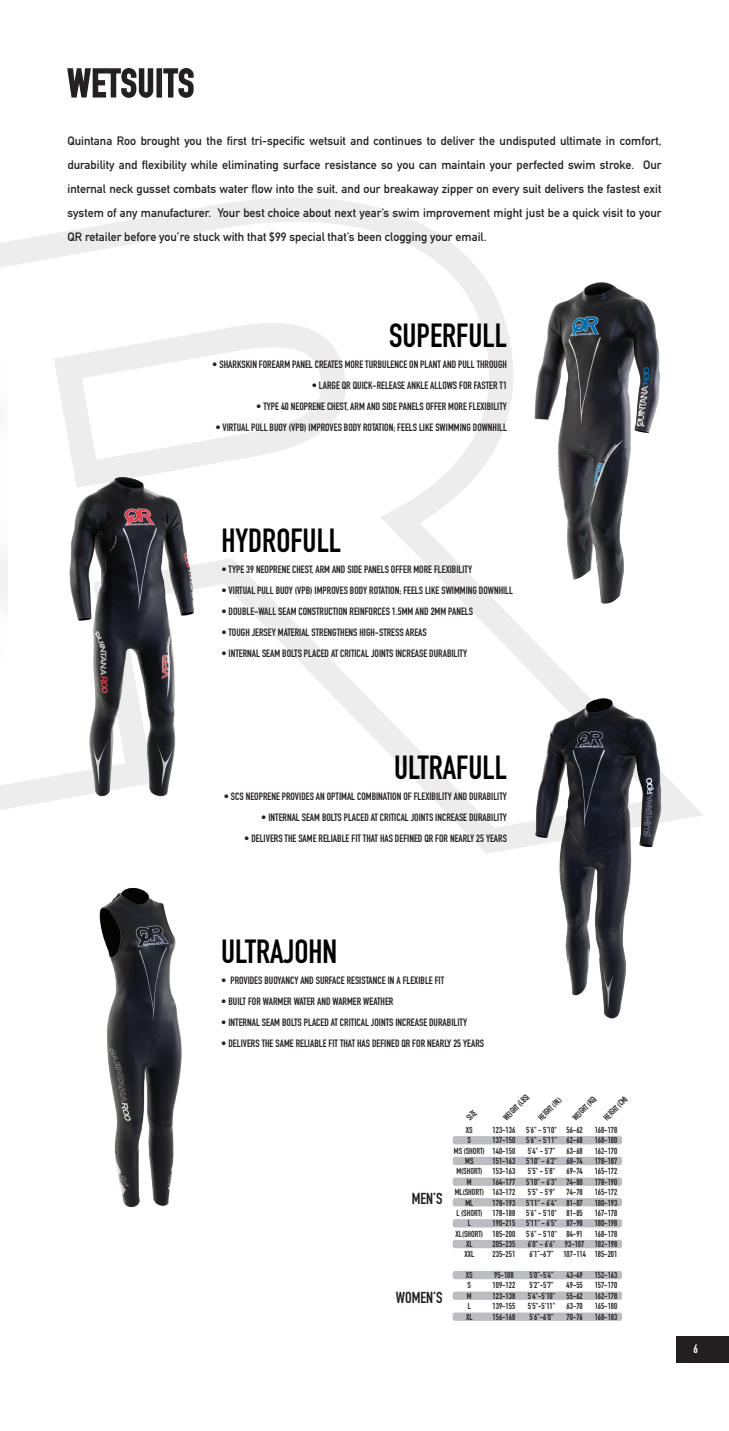
<style>
.page{position:relative;width:729px;height:1431px;background:#fff}
.page>*{position:absolute;margin:0;border:0;box-sizing:border-box;transform-origin:0 0}
.t1{font:39px "DIN Engschrift Std";color:#231f20}
.t2{font:33px "DIN Engschrift Std";color:#000}
.t3{font:15.6px "DIN Engschrift Std";color:#231f20}
.t4{font:12px/24px "DIN Mittelschrift Std";color:#231f20;text-align:justify}
.t5{font:12px "DIN Engschrift Std";color:#fff}
.t6{font:10.5px "DIN Engschrift Std";color:#231f20}
.t7{font:8.7px/10.4px "DIN Engschrift Std";color:#231f20;text-align:justify}
.t8{font:8.7px "DIN Engschrift Std";color:#231f20;scale:.92 1}
</style>
<div class="page">
<svg style="left:0;top:206px;width:588px;height:648px"></svg>
<img style="left:0;top:291px;width:8px;height:457px">
<div style="left:676px;top:1336px;width:53px;height:28px;background:#231f20"></div>
<svg style="left:67px;top:68px;width:87px;height:30px"></svg>
<div style="left:157px;top:68px;width:5px;height:30px;border:2px solid #231f20"></div>
<svg style="left:163px;top:68px;width:31px;height:30px"></svg>
<img style="left:530px;top:282px;width:130px;height:324px">
<img style="left:530px;top:697px;width:136px;height:322px">
<img style="left:59px;top:476px;width:143px;height:324px">
<img style="left:99px;top:888px;width:83px;height:319px">
<div style="left:453px;top:1136px;width:169px;height:8px;background:#bcbdc0;border-radius:2px"></div>
<div style="left:453px;top:1157px;width:169px;height:8px;background:#bcbdc0;border-radius:2px"></div>
<div style="left:453px;top:1178px;width:169px;height:8px;background:#bcbdc0;border-radius:2px"></div>
<div style="left:453px;top:1198px;width:169px;height:8px;background:#bcbdc0;border-radius:2px"></div>
<div style="left:453px;top:1219px;width:169px;height:8px;background:#bcbdc0;border-radius:2px"></div>
<div style="left:453px;top:1240px;width:169px;height:8px;background:#bcbdc0;border-radius:2px"></div>
<div style="left:453px;top:1271px;width:169px;height:8px;background:#bcbdc0;border-radius:2px"></div>
<div style="left:453px;top:1292px;width:169px;height:8px;background:#bcbdc0;border-radius:2px"></div>
<div style="left:453px;top:1313px;width:169px;height:8px;background:#bcbdc0;border-radius:2px"></div>
<h1 class="t1" style="left:68px;top:60px;width:128px">WETSUITS</h1>
<p class="t4" style="left:68px;top:129px;width:596px">Quintana Roo brought you the first tri-specific wetsuit and continues to deliver the undisputed ultimate in comfort, durability and flexibility while eliminating surface resistance so you can maintain your perfected swim stroke. Our internal neck gusset combats water flow into the suit, and our breakaway zipper on every suit delivers the fastest exit system of any manufacturer. Your best choice about next year’s swim improvement might just be a quick visit to your QR retailer before you’re stuck with that $99 special that’s been clogging your email.</p>
<h2 class="t2" style="left:389px;top:316px;width:119px">SUPERFULL</h2>
<p class="t6" style="left:212px;top:358px;width:296px">• SHARKSKIN FOREARM PANEL CREATES MORE TURB ULENCE ON PLANT AND PULL THROUGH</p>
<p class="t6" style="left:312px;top:379px;width:197px">• LARGE QR QUICK-RELEASE ANKLE ALLOWS FOR FASTER T1</p>
<p class="t6" style="left:256px;top:400px;width:240px">• TYPE 40 NEOPRENE CHEST, ARM AND SIDE PANELS OFFER MORE FLEXIBILITY</p>
<p class="t6" style="left:215px;top:421px;width:293px">• VIRTUAL PULL BUOY (VPB) IMPROVES BODY ROTATION; FEELS LIKE SWIMM ING DOWNHILL</p>
<h2 class="t2" style="left:221px;top:521px;width:121px">HYDROFULL</h2>
<p class="t6" style="left:221px;top:563px;width:240px">• TYPE 39 NEOPRENE CHEST, ARM AND SIDE PANELS OFFER MORE FLEXIBILITY</p>
<p class="t6" style="left:221px;top:584px;width:293px">• VIRTUAL PULL BUOY (VPB) IMPROVES BODY ROTATION; FEELS LIKE SWIMM ING DOWNHILL</p>
<p class="t6" style="left:221px;top:605px;width:253px">• DOUBLE-WALL SEAM CONSTRUCTION REINFORCES 1.5MM AND 2MM PANELS</p>
<p class="t6" style="left:221px;top:626px;width:203px">• TOUGH JERSEY MATERIAL STRENGTHENS HIGH-STRESS AREAS</p>
<p class="t6" style="left:221px;top:647px;width:247px">• INTERNAL SEAM BOLTS PLACED AT CRITICAL JOINTS INCREASE DURAB ILITY</p>
<h2 class="t2" style="left:394px;top:748px;width:114px">ULTRAFULL</h2>
<p class="t6" style="left:224px;top:790px;width:285px">• SCS NEOPRENE PROVIDES AN OPTIMAL COMBINATION OF FLEXIBILITY AND DURABILITY</p>
<p class="t6" style="left:261px;top:811px;width:247px">• INTERNAL SEAM BOLTS PLACED AT CRITICAL JOINTS INCREASE DURAB ILITY</p>
<p class="t6" style="left:244px;top:832px;width:256px">• DELIVERS THE SAM E RELIAB LE FIT THAT HAS DEFINED QR FOR NEARLY 25 YEARS</p>
<h2 class="t2" style="left:221px;top:932px;width:118px">ULTRAJOHN</h2>
<p class="t6" style="left:221px;top:974px;width:225px">• PROVIDES BUOYANCY AND SURFACE RESISTANCE IN A FLEXIBLE FIT</p>
<p class="t6" style="left:221px;top:995px;width:172px">• BUILT FOR WARM ER WATER AND WARM ER WEATHER</p>
<p class="t6" style="left:221px;top:1016px;width:247px">• INTERNAL SEAM BOLTS PLACED AT CRITICAL JOINTS INCREASE DURAB ILITY</p>
<p class="t6" style="left:221px;top:1037px;width:264px">• DELIVERS THE SAM E RELIAB LE FIT THAT HAS DEFINED QR FOR NEARLY 25 YEARS</p>
<h3 class="t3" style="left:412px;top:1190px;width:32px">MEN’S</h3>
<h3 class="t3" style="left:396px;top:1288px;width:48px">WOMEN’S</h3>
<p class="t8" style="left:464px;top:1115px;width:13px;rotate:-45deg">SIZE</p>
<p class="t7" style="left:454px;top:1125px;width:33px;text-align:center">XS<br>S<br>MS (SHORT)<br>MS<br>M(SHORT)<br>M<br>ML(SHORT)<br>ML<br>L (SHORT)<br>L<br>XL(SHORT)<br>XL<br>XXL</p>
<p class="t7" style="left:466px;top:1270px;width:8px;text-align:left">XS<br>S<br>M<br>L<br>XL</p>
<p class="t8" style="left:501px;top:1115px;width:37px;rotate:-45deg">WEIGHT (LBS.)</p>
<p class="t8" style="left:536px;top:1115px;width:33px;rotate:-45deg">HEIGHT (IN.)</p>
<p class="t8" style="left:570px;top:1115px;width:34px;rotate:-45deg">WEIGHT (KG.)</p>
<p class="t8" style="left:602px;top:1115px;width:34px;rotate:-45deg">HEIGHT (CM.)</p>
<p class="t7" style="left:493px;top:1125px;width:24px">123-136<br>137-150<br>140-150<br>151-163<br>153-163<br>164-177<br>163-172<br>178-193<br>178-188<br>190-215<br>185-200<br>205-235<br>235-251</p>
<p class="t7" style="left:493px;top:1270px;width:24px;text-align:left">95-108<br>109-122<br>123-138<br>139-155<br>156-168</p>
<p class="t7" style="left:526px;top:1125px;width:32px;text-align:center">5'6" - 5'10"<br>5'6" - 5'11"<br>5'4" - 5'7"<br>5'10" - 6'2"<br>5'5" - 5'8"<br>5'10" - 6'3"<br>5'5" - 5'9"<br>5'11" - 6'4"<br>5'6" - 5'10"<br>5'11" - 6'5"<br>5'6" - 5'10"<br>6'0" - 6'6"<br>6’1”-6’7”</p>
<p class="t7" style="left:528px;top:1270px;width:29px;text-align:left">5'0"-5'4"<br>5'2"-5'7"<br>5'4"-5'10"<br>5'5"-5'11"<br>5'6"-6'0"</p>
<p class="t7" style="left:563px;top:1125px;width:24px;text-align:center">56-62<br>62-68<br>63-68<br>68-74<br>69-74<br>74-80<br>74-78<br>81-87<br>81-85<br>87-98<br>84-91<br>93-107<br>107-114</p>
<p class="t7" style="left:567px;top:1270px;width:18px">43-49<br>49-55<br>55-62<br>63-70<br>70-76</p>
<p class="t7" style="left:595px;top:1125px;width:24px">168-178<br>168-180<br>162-170<br>178-187<br>165-172<br>178-190<br>165-172<br>180-193<br>167-178<br>180-198<br>168-178<br>182-198<br>185-201</p>
<p class="t7" style="left:595px;top:1270px;width:24px">152-163<br>157-170<br>162-178<br>165-180<br>168-183</p>
<p class="t5" style="left:694px;top:1342px;width:6px">6</p>
</div>
